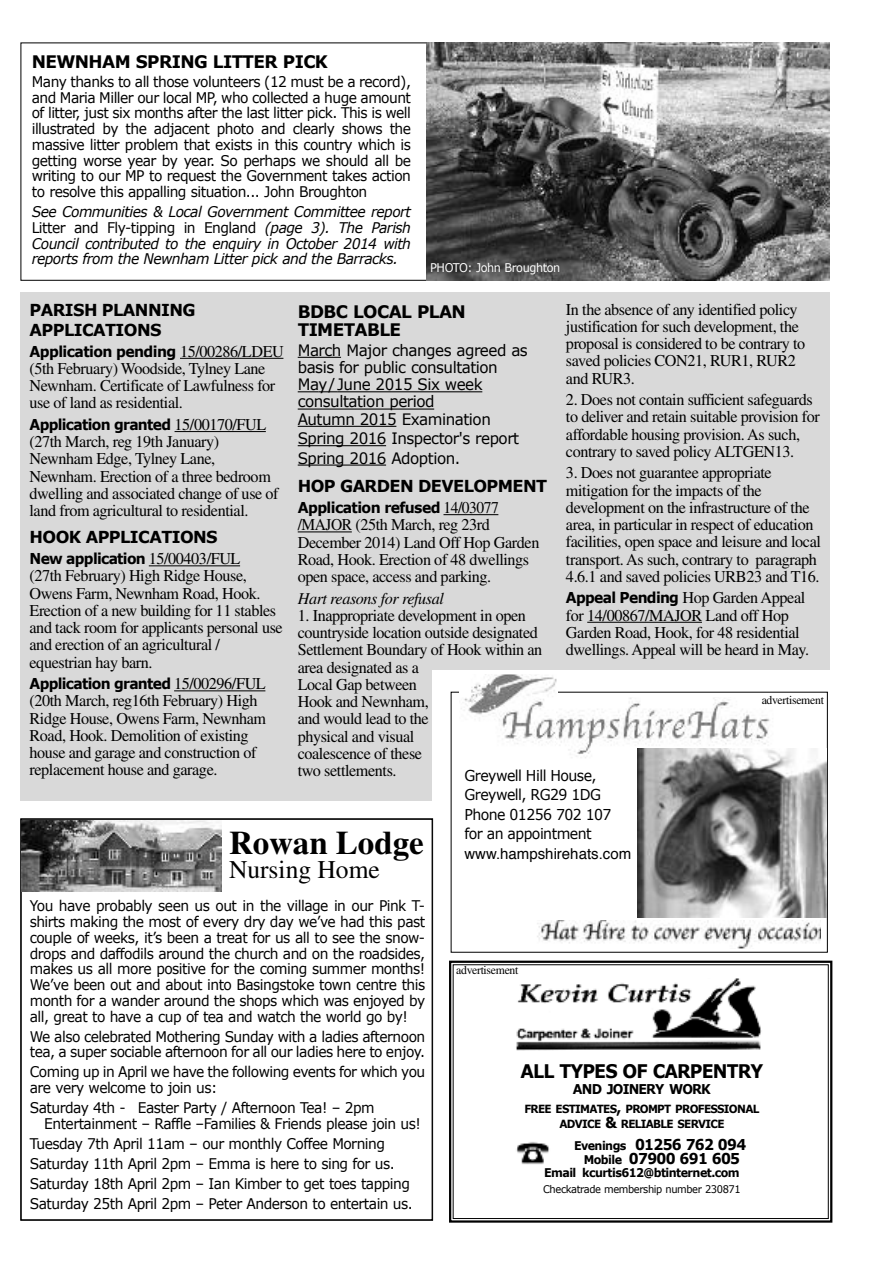
<style>
.page{position:relative;width:893px;height:1263px;background:#fff}
.page>*{position:absolute;margin:0;border:0;box-sizing:border-box;transform-origin:0 0}
.t1{font:700 33px "Times";color:#000}
.t2{font:25.5px "Times";color:#000}
.t3{font:700 18.75px "Verdana";letter-spacing:-.05em;color:#000;scale:.93 1}
.t4{font:700 17.25px/18px "Verdana";letter-spacing:-.035em;color:#000}
.t5{font:16.5px/17.2px "Times";letter-spacing:-.025em;color:#000}
.t6{font:16.5px/17.2px "Times";letter-spacing:-.025em;color:#000;scale:.94 1}
.t7{font:700 16.5px/19.5px "Verdana";letter-spacing:-.035em;color:#000}
.t8{font:italic 16.5px "Times";letter-spacing:-.025em;color:#000}
.t9{font:15.75px/17.2px "Verdana";letter-spacing:-.03em;color:#000;scale:.96 1}
.t10{font:700 15px/13.5px "Verdana";letter-spacing:-.05em;color:#000;text-align:center;scale:.93 1}
.t11{font:15px/19.5px "Verdana";letter-spacing:-.04em;color:#000;scale:.94 1}
.t12{font:700 15px "Verdana";letter-spacing:-.05em;color:#000;scale:.94 1}
.t13{font:15px "Helvetica";color:#000}
.t14{font:14.7px/15.8px "Verdana";letter-spacing:-.04em;color:#000;scale:.94 1}
.t15{font:italic 14.7px/15.8px "Verdana";letter-spacing:-.04em;color:#000;text-align:justify;scale:.94 1}
.t16{font:700 13.5px "Verdana";letter-spacing:-.065em;color:#000;scale:.93 1}
.t17{font:700 12px "Verdana";letter-spacing:-.05em;color:#000;scale:.93 1}
.t18{font:12px "Times";letter-spacing:-.025em;color:#000}
.t19{font:12px "Verdana";letter-spacing:-.04em;color:#fff;scale:.94 1}
.t20{font:700 11.25px/15px "Verdana";letter-spacing:-.065em;color:#000;text-align:center;scale:.93 1}
.t21{font:10.5px "Verdana";letter-spacing:-.04em;color:#000;scale:.94 1}
.s1{font-style:normal}
.s2{font-family:"Times";font-weight:400;font-size:16.5px}
.s3{font-family:"Verdana";font-weight:700;font-size:15px}
.s4{font-size:15px}
.s5{font-size:12px}
</style>
<div class="page">
<img style="left:426px;top:43px;width:403px;height:238px">
<div style="left:21px;top:293px;width:809px;height:508px;background:#d9d9d9"></div>
<hr style="left:180px;top:358px;width:103px;height:1px;background:#000">
<hr style="left:175px;top:431px;width:91px;height:1px;background:#000">
<hr style="left:149px;top:565px;width:91px;height:1px;background:#000">
<hr style="left:174px;top:690px;width:91px;height:1px;background:#000">
<hr style="left:298px;top:357px;width:43px;height:1px;background:#000">
<svg style="left:298px;top:391px;width:39px;height:1px"></svg>
<hr style="left:337px;top:391px;width:145px;height:1px;background:#000">
<hr style="left:298px;top:409px;width:136px;height:1px;background:#000">
<hr style="left:298px;top:426px;width:98px;height:1px;background:#000">
<hr style="left:298px;top:445px;width:88px;height:1px;background:#000">
<hr style="left:298px;top:465px;width:88px;height:1px;background:#000">
<hr style="left:443px;top:514px;width:55px;height:1px;background:#000">
<hr style="left:298px;top:531px;width:54px;height:1px;background:#000">
<hr style="left:587px;top:622px;width:115px;height:1px;background:#000">
<div style="left:432px;top:670px;width:411px;height:554px;background:#fff"></div>
<img style="left:461px;top:674px;width:96px;height:70px">
<img style="left:557px;top:698px;width:213px;height:60px">
<img style="left:637px;top:749px;width:189px;height:168px">
<img style="left:537px;top:920px;width:284px;height:28px">
<div style="left:449px;top:961px;width:383px;height:262px;border:2px solid #000"></div>
<div style="left:453px;top:964px;width:376px;height:255px;border:1px solid #000"></div>
<img style="left:516px;top:978px;width:246px;height:72px">
<img style="left:516px;top:1142px;width:34px;height:23px">
<img style="left:21px;top:820px;width:200px;height:71px">
<p class="t4" style="left:32px;top:53px;width:298px">NEWNHAM SPRING LITTER PICk</p>
<p class="t14" style="left:32px;top:73px;width:405px;text-align:justify">Many thanks to all those volunteers (12 must be a record), and Maria Miller our local MP, who collected a huge amount of litter, just six months after the last litter pick. This is well illustrated by the adjacent photo and clearly shows the massive litter problem that exists in this country which is getting worse year by year. So perhaps we should all be writing to our MP to request the Government takes action to resolve this appalling situation... John Broughton</p>
<p class="t15" style="left:32px;top:203px;width:405px">See Communities &amp; Local Government Committee report <span class="s1">Litter and Fly-tipping in England</span> (page 3). The Parish Council contributed to the enquiry in October 2014 with reports from the Newnham Litter pick and the Barracks.</p>
<p class="t7" style="left:30px;top:300px;width:168px">PARISH PLANNING<br>APPLICATIONS</p>
<p class="t12" style="left:30px;top:342px;width:272px">Application pending <span class="s2">15/00286/LDEU</span></p>
<p class="t5" style="left:30px;top:361px;width:247px">(5th February) Woodside, Tylney Lane<br>Newnham. Certificate of Lawfulness for use of land as residential.</p>
<p class="t10" style="left:30px;top:417px;width:256px">Application granted <span class="s2">15/00170/FUL</span></p>
<p class="t5" style="left:30px;top:435px;width:251px">(27th March, reg 19th January)<br>Newnham Edge, Tylney Lane, Newnham. Erection of a three bedroom dwelling and associated change of use of land from agricultural to residential.</p>
<p class="t7" style="left:30px;top:527px;width:190px">HOOk APPLICATIONS</p>
<p class="t10" style="left:30px;top:551px;width:228px">New application <span class="s2">15/00403/FUL</span></p>
<p class="t5" style="left:30px;top:569px;width:255px">(27th February) High Ridge House, Owens Farm, Newnham Road, Hook.<br>Erection of a new building for 11 stables and tack room for applicants personal use and erection of an agricultural / equestrian hay barn.</p>
<p class="t10" style="left:30px;top:676px;width:256px">Application granted <span class="s2">15/00296/FUL</span></p>
<p class="t5" style="left:30px;top:694px;width:238px">(20th March, reg16th February) High Ridge House, Owens Farm, Newnham Road, Hook. Demolition of existing house and garage and construction of replacement house and garage.</p>
<p class="t19" style="left:430px;top:260px;width:140px">PHOTO: John Broughton</p>
<p class="t5" style="left:566px;top:302px;width:241px">In the absence of any identified policy justification for such development, the proposal is considered to be contrary to saved policies CON21, RUR1, RUR2 and RUR3.</p>
<p class="t5" style="left:566px;top:393px;width:255px">2. Does not contain sufficient safeguards to deliver and retain suitable provision for affordable housing provision. As such, contrary to saved policy ALTGEN13.</p>
<p class="t5" style="left:566px;top:466px;width:256px">3. Does not guarantee appropriate mitigation for the impacts of the development on the infrastructure of the area, in particular in respect of education facilities, open space and leisure and local transport. As such, contrary to paragraph 4.6.1 and saved policies URB23 and T16.</p>
<p class="t5" style="left:566px;top:591px;width:245px"><span class="s3">Appeal Pending</span> Hop Garden Appeal for 14/00867/MAJOR Land off Hop Garden Road, Hook, for 48 residential dwellings. Appeal will be heard in May.</p>
<p class="t4" style="left:298px;top:302px;width:170px">BDBC LOCAL PLAN<br>TIMETABLE</p>
<p class="t9" style="left:298px;top:341px;width:241px">March Major changes agreed as basis for public consultation<br>May/ June 2015 Six week consultation period<br>Autumn 2015 Examination</p>
<p class="t9" style="left:298px;top:428px;width:232px;line-height:19.4px">Spring 2016 Inspector's report<br>Spring 2016 Adoption.</p>
<p class="t7" style="left:298px;top:476px;width:251px">HOP GARDEN DEVELOPMENT</p>
<p class="t12" style="left:298px;top:498px;width:215px">Application refused <span class="s2">14/03077</span></p>
<p class="t6" style="left:298px;top:518px;width:259px">/MAJOR (25th March, reg 23rd<br>December 2014) Land Off Hop Garden<br>Road, Hook. Erection of 48 dwellings open space, access and parking.</p>
<p class="t8" style="left:298px;top:592px;width:148px">Hart reasons for refusal</p>
<p class="t5" style="left:298px;top:608px;width:246px">1. Inappropriate development in open countryside location outside designated<br>Settlement Boundary of Hook within an area designated as a<br>Local Gap between<br>Hook and Newnham,<br>and would lead to the<br>physical and visual<br>coalescence of these<br>two settlements.</p>
<p class="t18" style="left:762px;top:695px;width:64px">advertisement</p>
<p class="t11" style="left:464px;top:765px;width:158px">Greywell Hill House,<br>Greywell, RG29 1DG<br>Phone 01256 702 107 for an appointment</p>
<p class="t13" style="left:464px;top:847px;width:168px">www.hampshirehats.com</p>
<h1 class="t1" style="left:229px;top:832px;width:196px">Rowan Lodge</h1>
<h2 class="t2" style="left:229px;top:861px;width:152px">Nursing Home</h2>
<p class="t14" style="left:30px;top:898px;width:422px;text-align:justify">you have probably seen us out in the village in our Pink T&shy;shirts making the most of every dry day we’ve had this past couple of weeks, it’s been a treat for us all to see the snow&shy;drops and daffodils around the church and on the roadsides, makes us all more positive for the coming summer months!<br>We’ve been out and about into Basingstoke town centre this month for a wander around the shops which was enjoyed by all, great to have a cup of tea and watch the world go by!</p>
<p class="t14" style="left:30px;top:1028px;width:422px">We also celebrated Mothering Sunday with a ladies afternoon tea, a super sociable afternoon for all our ladies here to enjoy.</p>
<p class="t14" style="left:30px;top:1064px;width:422px">Coming up in April we have the following events for which you are very welcome to join us:</p>
<p class="t14" style="left:44px;top:1099px;width:402px;text-indent:-14px">Saturday 4th - Easter Party / Afternoon Tea! – 2pm<br>Entertainment – Raffle –Families &amp; Friends please join us!</p>
<p class="t14" style="left:30px;top:1133px;width:409px;line-height:20px">Tuesday 7th April 11am – our monthly Coffee Morning Saturday 11th April 2pm – Emma is here to sing for us.<br>Saturday 18th April 2pm – Ian Kimber to get toes tapping Saturday 25th April 2pm – Peter Anderson to entertain us.</p>
<p class="t18" style="left:456px;top:966px;width:64px">advertisement</p>
<p class="t3" style="left:521px;top:1059px;width:263px">ALL TYPES OF CARPENTRY</p>
<p class="t16" style="left:573px;top:1080px;width:150px">AND JOINERY WORk</p>
<p class="t20" style="left:524px;top:1101px;width:254px">FREE ESTIMATES<span class="s4">,</span> PROMPT PROFESSIONAL<br>ADVICE <span class="s4">&amp;</span> RELIABLE SERVICE</p>
<p class="t10" style="left:574px;top:1137px;width:187px"><span class="s5">Evenings</span> 01256 762 094<br><span class="s5">Mobile</span> 07900 691 605</p>
<p class="t17" style="left:544px;top:1165px;width:212px">Email kcurtis612@btinternet.com</p>
<p class="t21" style="left:543px;top:1182px;width:212px">Checkatrade membership number 230871</p>
</div>
